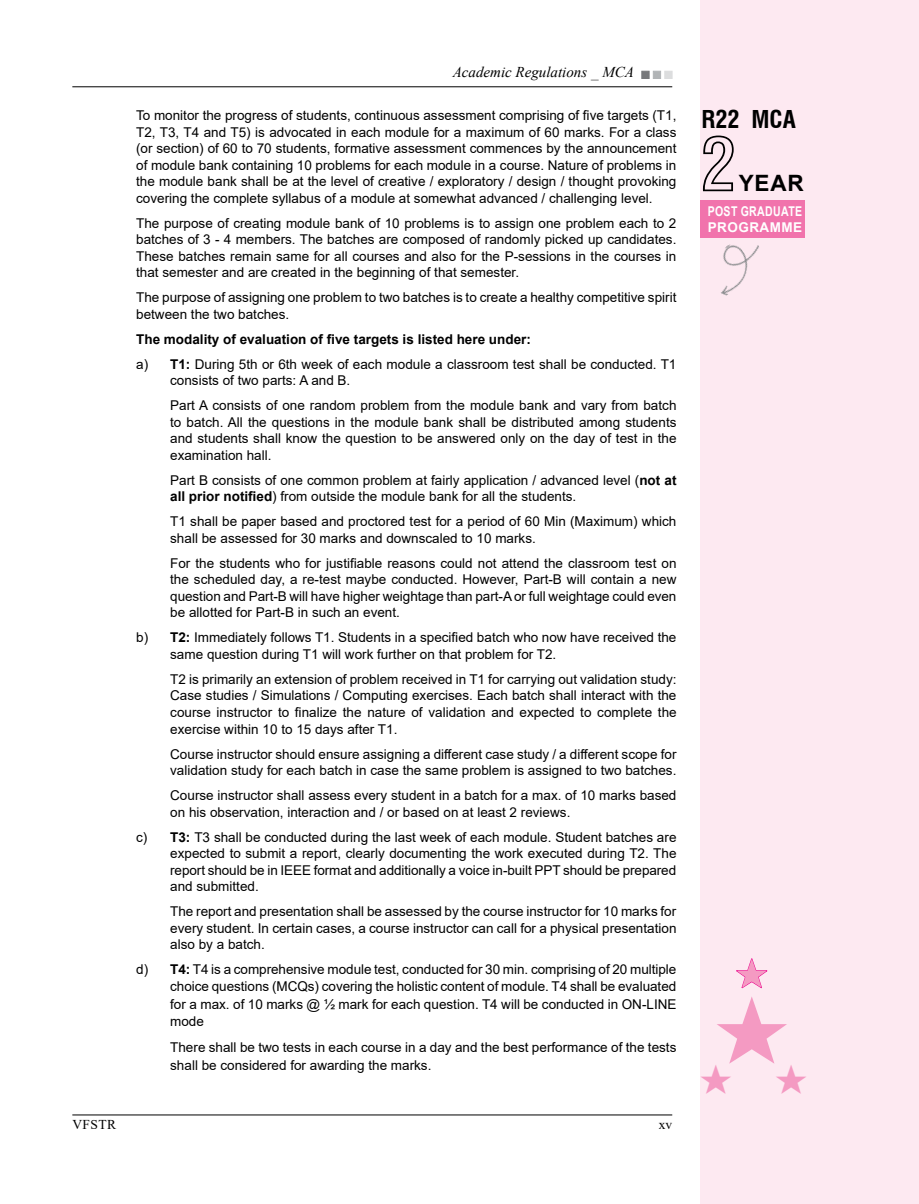
<style>
.page{position:relative;width:919px;height:1204px;background:#fff}
.page>*{position:absolute;margin:0;border:0;box-sizing:border-box;transform-origin:0 0}
.t1{font:73.5px "Swiss 721 BT Bold Condensed Outline";color:#000}
.t2{font:36.75px "Zapf Dingbats IT Cby BT";color:#f49ac2}
.t3{font:700 condensed 24px "Swiss 721 BT";color:#000}
.t4{font:700 22.5px "Arial";color:#000}
.t5{font:italic 15px "Times New Roman";color:#000}
.t6{font:13.5px/16.5px "Arial";color:#000}
.t7{font:700 13.5px/16.2px "Arial";letter-spacing:.035em;color:#fff;scale:.78 1}
.t8{font:13.5px "Times New Roman";letter-spacing:.035em;color:#000}
.s1{font-weight:700}
</style>
<div class="page">
<div style="left:700px;top:0;width:218px;height:1203px;background:#fde9f1"></div>
<div style="left:700px;top:200px;width:104px;height:38px;background:#f173ac"></div>
<img style="left:721px;top:244px;width:38px;height:52px">
<hr style="left:72px;top:1114px;width:600px;height:1px;background:#000">
<hr style="left:72px;top:86px;width:600px;height:1px;background:#000">
<div style="left:641px;top:71px;width:8px;height:8px;background:#77787b;border:1px solid #77787b"></div>
<div style="left:653px;top:71px;width:7px;height:8px;background:#b1b4b6"></div>
<div style="left:664px;top:71px;width:8px;height:8px;background:#dcddde"></div>
<svg style="left:736px;top:958px;width:32px;height:31px"></svg>
<p class="t5" style="left:452px;top:62px;width:183px">Academic Regulations _ MCA</p>
<p class="t6" style="left:136px;top:107px;width:542px;text-align:justify">To monitor the progress of students, continuous assessment comprising of five targets (T1, T2, T3, T4 and T5) is advocated in each module for a maximum of 60 marks. For a class (or section) of 60 to 70 students, formative assessment commences by the announcement of module bank containing 10 problems for each module in a course. Nature of problems in the module bank shall be at the level of creative / exploratory / design / thought provoking covering the complete syllabus of a module at somewhat advanced / challenging level.</p>
<p class="t6" style="left:136px;top:215px;width:542px;text-align:justify">The purpose of creating module bank of 10 problems is to assign one problem each to 2 batches of 3 - 4 members. The batches are composed of randomly picked up candidates.<br>These batches remain same for all courses and also for the P-sessions in the courses in that semester and are created in the beginning of that semester.</p>
<p class="t6" style="left:136px;top:289px;width:542px">The purpose of assigning one problem to two batches is to create a healthy competitive spirit between the two batches.</p>
<p class="t6" style="left:136px;top:326px;width:541px;line-height:25px"><span class="s1">The modality of evaluation of five targets is listed here under:<br></span>a) <span class="s1">T1:</span> During 5th or 6th week of each module a classroom test shall be conducted. T1</p>
<p class="t6" style="left:170px;top:368px;width:507px;line-height:25px">consists of two parts: A and B.<br>Part A consists of one random problem from the module bank and vary from batch</p>
<p class="t6" style="left:170px;top:414px;width:507px;text-align:justify">to batch. All the questions in the module bank shall be distributed among students and students shall know the question to be answered only on the day of test in the examination hall.</p>
<p class="t6" style="left:170px;top:472px;width:507px">Part B consists of one common problem at fairly application / advanced level (<span class="s1">not at all prior notified</span>) from outside the module bank for all the students.</p>
<p class="t6" style="left:170px;top:513px;width:507px">T1 shall be paper based and proctored test for a period of 60 Min (Maximum) which shall be assessed for 30 marks and downscaled to 10 marks.</p>
<p class="t6" style="left:170px;top:555px;width:507px;text-align:justify">For the students who for justifiable reasons could not attend the classroom test on the scheduled day, a re-test maybe conducted. H owever, Part-B will contain a new question and Part-B will have higher weightage than part-A or full weightage could even be allotted for Part-B in such an event.</p>
<p class="t6" style="left:170px;top:629px;width:507px;text-indent:-34px">b) <span class="s1">T2:</span> Immediately follows T1. Students in a specified batch who now have received the same question during T1 will work further on that problem for T2.</p>
<p class="t6" style="left:170px;top:671px;width:508px;text-align:justify">T2 is primarily an extension of problem received in T1 for carrying out validation study:<br>Case studies / Simulations / Computing exercises. Each batch shall interact with the course instructor to finalize the nature of validation and expected to complete the exercise within 10 to 15 days after T1.</p>
<p class="t6" style="left:170px;top:745px;width:507px">Course instructor should ensure assigning a different case study / a different scope for validation study for each batch in case the same problem is assigned to two batches.</p>
<p class="t6" style="left:170px;top:787px;width:507px">Course instructor shall assess every student in a batch for a max. of 10 marks based on his observation, interaction and / or based on at least 2 reviews.</p>
<p class="t6" style="left:170px;top:828px;width:507px;text-align:justify;text-indent:-34px">c) <span class="s1">T3:</span> T3 shall be conducted during the last week of each module. Student batches are expected to submit a report, clearly documenting the work executed during T2. The report should be in IEEE format and additionally a voice in-built PPT should be prepared and submitted.</p>
<p class="t6" style="left:170px;top:903px;width:507px;text-align:justify">The report and presentation shall be assessed by the course instructor for 10 marks for every student. In certain cases, a course instructor can call for a physical presentation also by a batch.</p>
<p class="t6" style="left:170px;top:960px;width:507px;line-height:17.2px;text-align:justify;text-indent:-34px">d) <span class="s1">T4:</span> T4 is a comprehensive module test, conducted for 30 min. comprising of 20 multiple choice questions (MCQs) covering the holistic content of module. T4 shall be evaluated for a max. of 10 marks @ ½ mark for each question. T4 will be conducted in ON-LINE mode</p>
<p class="t6" style="left:170px;top:1038px;width:507px;line-height:17.9px">There shall be two tests in each course in a day and the best performance of the tests shall be considered for awarding the marks.</p>
<p class="t8" style="left:72px;top:1115px;width:45px">VFSTR</p>
<p class="t8" style="left:658px;top:1115px;width:15px">xv</p>
<h3 class="t3" style="left:701px;top:104px;width:96px">R22 MCA</h3>
<h1 class="t1" style="left:699px;top:119px;width:38px">2</h1>
<h3 class="t4" style="left:738px;top:167px;width:66px">Year</h3>
<p class="t7" style="left:707px;top:203px;width:123px">Post graduate<br>Programme</p>
<h2 class="t2" style="left:699px;top:1061px;width:109px">★★★</h2>
</div>
